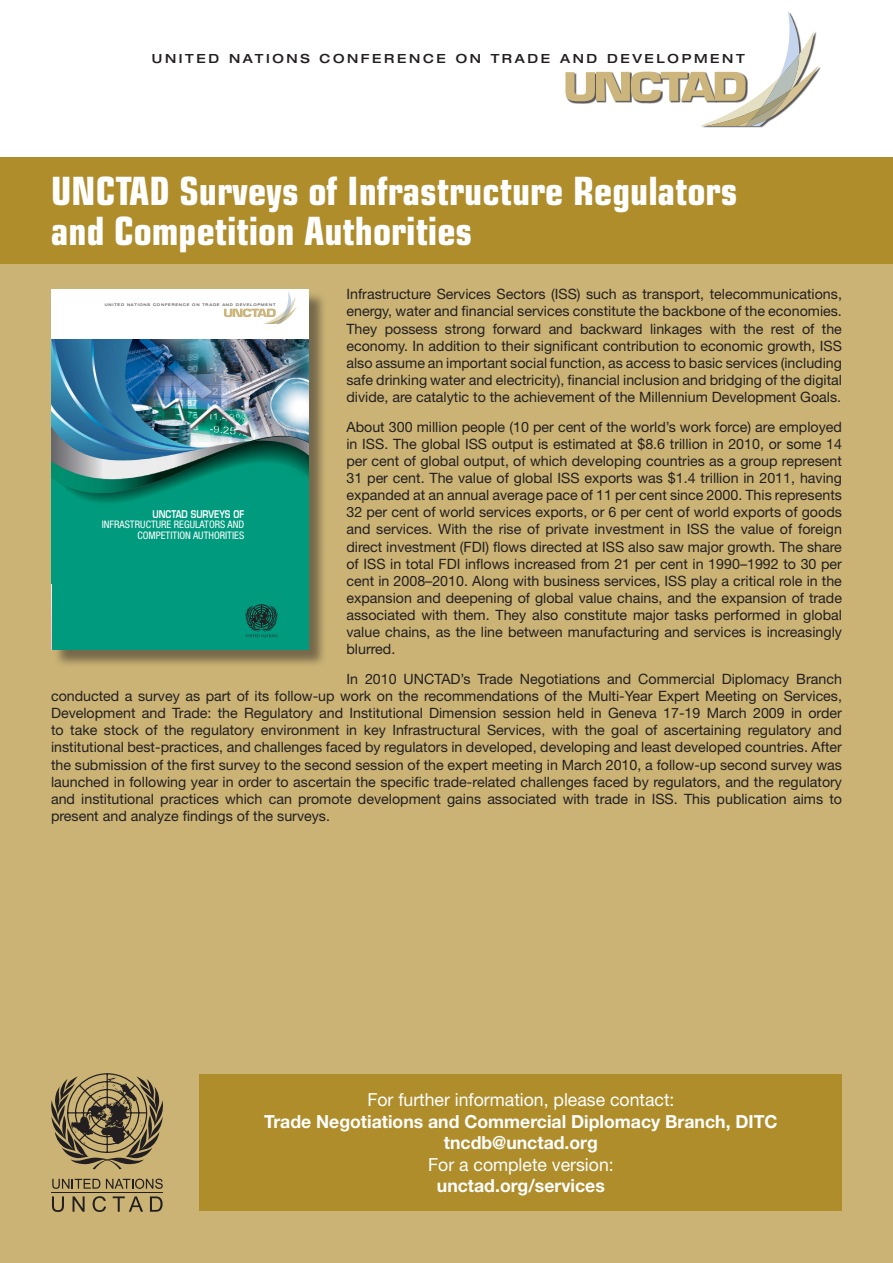
<style>
.page{position:relative;width:893px;height:1263px;background:#fff}
.page>*{position:absolute;margin:0;border:0;box-sizing:border-box;transform-origin:0 0}
.Main_title{font:700 condensed 39px/40.5px "Eurostile LT Std";color:#fff}
.t1{font:700 18px/21.6px "Helvetica Neue LT Std";color:#fff;text-align:center}
.t2{font:18px "Helvetica Neue LT Std";color:#fff}
.Text{font:14.25px/17.1px "Helvetica Neue LT Std";color:#231f20;text-align:justify}
.t3{font:500 expanded 12.6px "Helvetica Neue LT Std";letter-spacing:.21em;color:#231f20}
.t4{font:condensed 10.35px/10.4px "Helvetica Neue LT Std";color:#fff;text-align:right}
.t5{font:500 expanded 3.6px "Helvetica Neue LT Std";letter-spacing:.21em;color:#58595b}
.s1{font-family:"Eurostile LT Std";font-weight:600;font-stretch:normal}
.s2{font-weight:400}
</style>
<div class="page">
<div style="left:0;top:170px;width:893px;height:1093px;background:#cab375"></div>
<div style="left:701px;top:12px;width:120px;height:116px;background:#231f20;opacity:.75"></div>
<svg style="left:565px;top:12px;width:253px;height:113px"></svg>
<div style="left:53px;top:291px;width:274px;height:377px;background:#231f20;opacity:.5"></div>
<div style="left:51px;top:289px;width:257px;height:360px;background:#fff"></div>
<img style="left:51px;top:339px;width:257px;height:310px">
<svg style="left:245px;top:605px;width:33px;height:32px"></svg>
<svg style="left:224px;top:291px;width:73px;height:32px"></svg>
<hr style="left:249px;top:509px;width:1px;height:30px;background:#009b7b">
<svg style="left:51px;top:585px;width:1px;height:64px"></svg>
<div style="left:0;top:157px;width:893px;height:107px;background:#af8d2b"></div>
<svg style="left:52px;top:1196px;width:12px;height:16px"></svg>
<svg style="left:73px;top:1196px;width:12px;height:16px"></svg>
<svg style="left:93px;top:1196px;width:13px;height:16px"></svg>
<svg style="left:113px;top:1196px;width:30px;height:16px"></svg>
<svg style="left:150px;top:1196px;width:13px;height:16px"></svg>
<hr style="left:52px;top:1192px;width:111px;height:1px;background:#231f20">
<svg style="left:52px;top:1179px;width:48px;height:10px"></svg>
<svg style="left:106px;top:1178px;width:57px;height:11px"></svg>
<svg style="left:51px;top:1073px;width:112px;height:96px"></svg>
<div style="left:200px;top:1074px;width:642px;height:137px;background:#af8d2b"></div>
<p class="t3" style="left:152px;top:51px;width:594px">UNITED NATIONS CONFERENCE ON TRADE AND DEVELOPMENT</p>
<p class="Main_title" style="left:51px;top:171px;width:688px">UNCTAD Surveys of Infrastructure Regulators and Competition Authorities</p>
<p class="Text" style="left:346px;top:286px;width:497px">Infrastructure Services Sectors (ISS) such as transport, telecommunications, energy, water and financial services constitute the backbone of the economies.<br>They possess strong forward and backward linkages with the rest of the economy. In addition to their significant contribution to economic growth, ISS also assume an important social function, as access to basic services (including safe drinking water and electricity), financial inclusion and bridging of the digital divide, are catalytic to the achievement of the Millennium Development Goals.</p>
<p class="Text" style="left:346px;top:418px;width:497px">About 300 million people (10 per cent of the world’s work force) are employed in ISS. The global ISS output is estimated at $8.6 trillion in 2010, or some 14 per cent of global output, of which developing countries as a group represent 31 per cent. The value of global ISS exports was $1.4 trillion in 2011, having expanded at an annual average pace of 11 per cent since 2000. This represents 32 per cent of world services exports, or 6 per cent of world exports of goods and services. With the rise of private investment in ISS the value of foreign direct investment (FDI) flows directed at ISS also saw major growth. The share of ISS in total FDI inflows increased from 21 per cent in 1990–1992 to 30 per cent in 2008–2010. Along with business services, ISS play a critical role in the expansion and deepening of global value chains, and the expansion of trade associated with them. They also constitute major tasks performed in global value chains, as the line between manufacturing and services is increasingly blurred.</p>
<p class="Text" style="left:51px;top:670px;width:792px;text-indent:295px">In 2010 UNCTAD’s Trade Negotiations and Commercial Diplomacy Branch conducted a survey as part of its follow-up work on the recommendations of the Multi-Year Expert Meeting on Services, Development and Trade: the Regulatory and Institutional Dimension session held in Geneva 17-19 March 2009 in order to take stock of the regulatory environment in key Infrastructural Services, with the goal of ascertaining regulatory and institutional best-practices, and challenges faced by regulators in developed, developing and least developed countries. After the submission of the first survey to the second session of the expert meeting in March 2010, a follow-up second survey was launched in following year in order to ascertain the specific trade-related challenges faced by regulators, and the regulatory and institutional practices which can promote development gains associated with trade in ISS. This publication aims to present and analyze findings of the surveys.</p>
<p class="t5" style="left:105px;top:303px;width:172px">UNITED NATIONS CONFERENCE ON TRADE AND DEVELOPMENT</p>
<p class="t4" style="left:102px;top:509px;width:144px"><span class="s1">UNCTAD SURVEYS OF<br></span>INFRASTRUCTURE REGULATORS AND<br>COMPETITION AUTHORITIES</p>
<p class="t1" style="left:264px;top:1088px;width:515px"><span class="s2">For further information, please contact:<br></span>Trade Negotiations and Commercial Diplomacy Branch, DITC</p>
<p class="t1" style="left:444px;top:1131px;width:155px">tncdb@unctad.org</p>
<p class="t2" style="left:428px;top:1154px;width:187px">For a complete version:</p>
<p class="t1" style="left:437px;top:1175px;width:169px">unctad.org/services</p>
</div>
